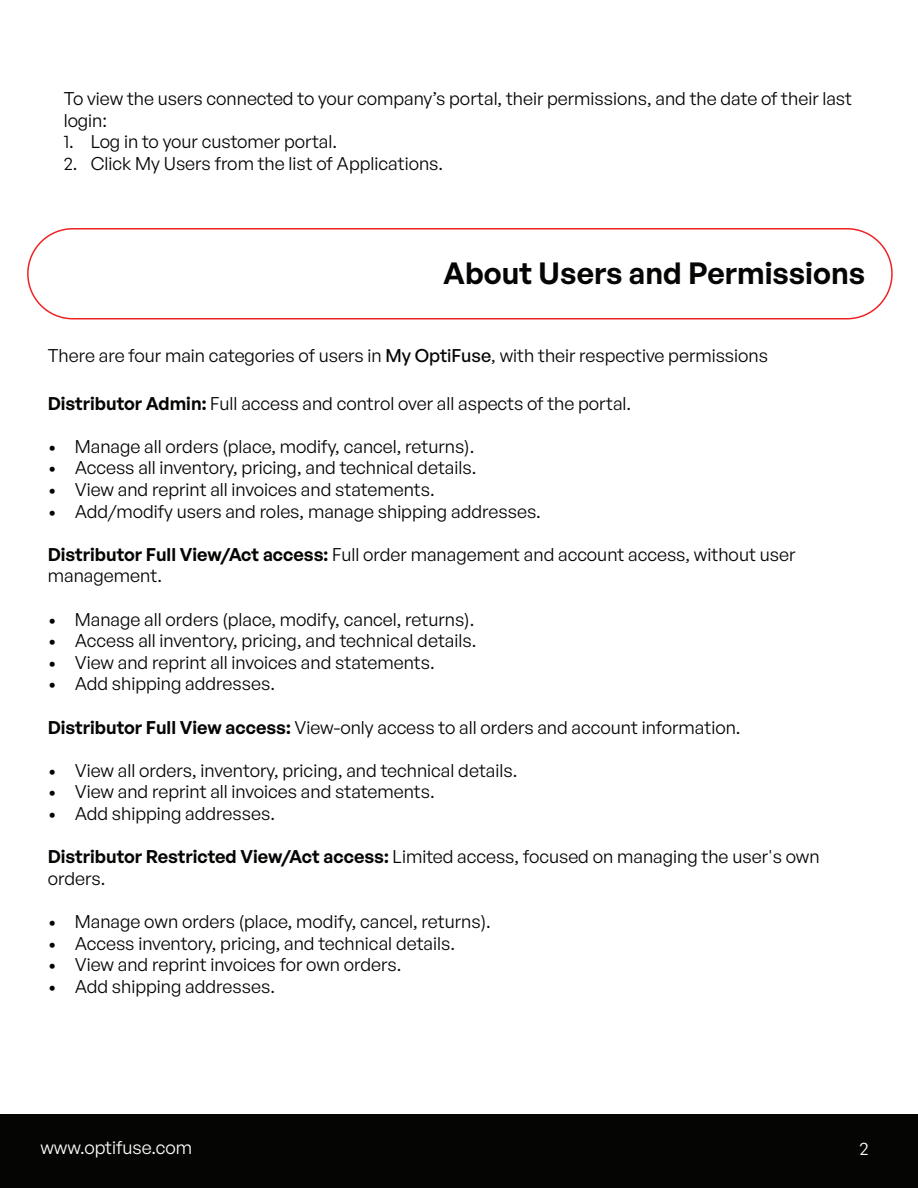
<style>
.page{position:relative;width:918px;height:1188px;background:#fff}
.page>*{position:absolute;margin:0;border:0;box-sizing:border-box;transform-origin:0 0}
.t1{font:600 30px "General Sans";color:#050504}
.t2{font:18px/21.6px "General Sans";color:#050504}
.t3{font:18px "General Sans";color:#fff}
.s1{font-weight:500}
.s2{font-weight:600}
</style>
<div class="page">
<div style="left:0;top:1114px;width:918px;height:74px;background:#050504"></div>
<div style="left:27px;top:228px;width:866px;height:92px;border:2px solid #ee2223;border-radius:45px"></div>
<p class="t2" style="left:64px;top:87px;width:790px">To view the users connected to your company’s portal, their permissions, and the date of their last login:</p>
<p class="t2" style="left:64px;top:130px;width:275px">1. Log in to your customer portal.</p>
<p class="t2" style="left:64px;top:152px;width:381px">2. Click My Users from the list of Applications.</p>
<h1 class="t1" style="left:443px;top:254px;width:423px">About Users and Permissions</h1>
<p class="t2" style="left:48px;top:345px;width:722px">There are four main categories of users in <span class="s1">My OptiFuse</span>, with their respective permissions</p>
<p class="t2" style="left:48px;top:392px;width:585px"><span class="s2">Distributor Admin:</span> Full access and control over all aspects of the portal.</p>
<p class="t2" style="left:48px;top:435px;width:428px">• Manage all orders (place, modify, cancel, returns).</p>
<p class="t2" style="left:48px;top:457px;width:430px">• Access all inventory, pricing, and technical details.</p>
<p class="t2" style="left:48px;top:478px;width:388px">• View and reprint all invoices and statements.</p>
<p class="t2" style="left:48px;top:500px;width:495px">• Add/modify users and roles, manage shipping addresses.</p>
<p class="t2" style="left:48px;top:543px;width:749px"><span class="s2">Distributor Full View/Act access:</span> Full order management and account access, without user management.</p>
<p class="t2" style="left:48px;top:608px;width:428px">• Manage all orders (place, modify, cancel, returns).</p>
<p class="t2" style="left:48px;top:629px;width:430px">• Access all inventory, pricing, and technical details.</p>
<p class="t2" style="left:48px;top:651px;width:388px">• View and reprint all invoices and statements.</p>
<p class="t2" style="left:48px;top:673px;width:229px">• Add shipping addresses.</p>
<p class="t2" style="left:48px;top:716px;width:694px"><span class="s2">Distributor Full View access:</span> View-only access to all orders and account information.</p>
<p class="t2" style="left:48px;top:759px;width:471px">• View all orders, inventory, pricing, and technical details.</p>
<p class="t2" style="left:48px;top:781px;width:388px">• View and reprint all invoices and statements.</p>
<p class="t2" style="left:48px;top:802px;width:229px">• Add shipping addresses.</p>
<p class="t2" style="left:48px;top:845px;width:773px"><span class="s2">Distributor Restricted View/Act access:</span> Limited access, focused on managing the user's own orders.</p>
<p class="t2" style="left:48px;top:910px;width:444px">• Manage own orders (place, modify, cancel, returns).</p>
<p class="t2" style="left:48px;top:932px;width:409px">• Access inventory, pricing, and technical details.</p>
<p class="t2" style="left:48px;top:953px;width:355px">• View and reprint invoices for own orders.</p>
<p class="t2" style="left:48px;top:975px;width:229px">• Add shipping addresses.</p>
<p class="t3" style="left:40px;top:1136px;width:153px">www.optifuse.com</p>
<p class="t3" style="left:859px;top:1137px;width:11px">2</p>
</div>
